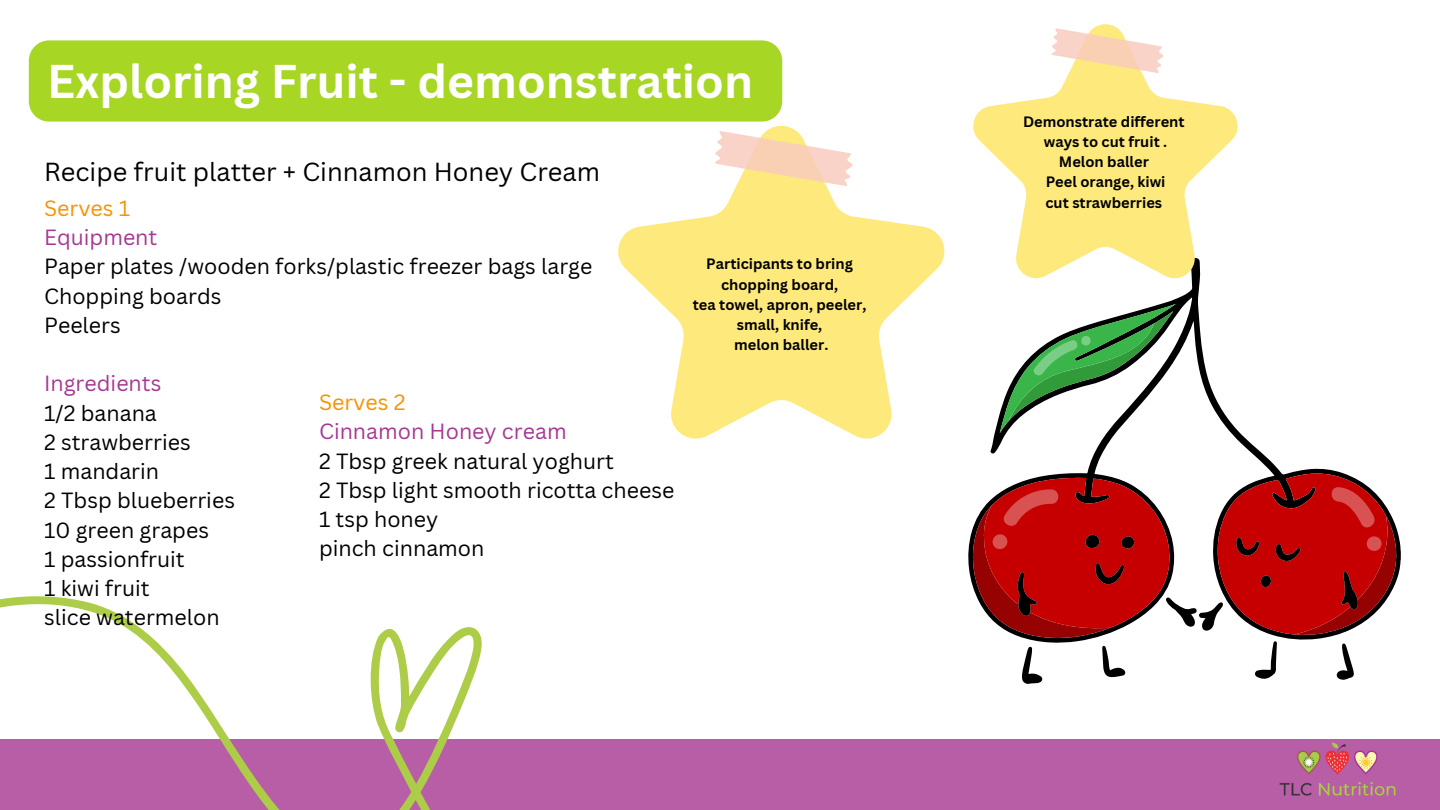
<style>
.page{position:relative;width:1440px;height:810px;background:#fff}
.page>*{position:absolute;margin:0;border:0;box-sizing:border-box;transform-origin:0 0}
.t1{font:700 46.1px "Canva Sans";color:#fff}
.t2{font:25.4px "Canva Sans";color:#000}
.t3{font:21.4px "Canva Sans";color:#000}
.t4{font:21.4px "Canva Sans";color:#a63892}
.t5{font:21.4px "Canva Sans";color:#fa9200}
.t6{font:700 14.6px "Canva Sans";color:#000}
</style>
<div class="page">
<div style="left:0;top:739px;width:1440px;height:71px;background:#b75ea6"></div>
<svg style="left:0;top:596px;width:482px;height:214px"></svg>
<img style="left:1279px;top:742px;width:117px;height:54px">
<svg style="left:968px;top:284px;width:433px;height:303px"></svg>
<svg style="left:973px;top:473px;width:425px;height:211px"></svg>
<svg style="left:1000px;top:304px;width:175px;height:129px"></svg>
<svg style="left:618px;top:126px;width:327px;height:313px;fill:#fee97c"></svg>
<svg style="left:715px;top:131px;width:138px;height:55px"></svg>
<svg style="left:973px;top:24px;width:265px;height:260px;fill:#fee97c"></svg>
<svg style="left:1051px;top:28px;width:113px;height:45px"></svg>
<div style="left:29px;top:40px;width:753px;height:82px;background:#a7d625"></div>
<p class="t1" style="left:47px;top:49px;width:707px">Exploring Fruit - demonstration</p>
<p class="t2" style="left:44px;top:154px;width:557px">Recipe fruit platter + Cinnamon Honey Cream</p>
<p class="t5" style="left:44px;top:193px;width:88px">Serves 1</p>
<p class="t4" style="left:44px;top:222px;width:115px">Equipment</p>
<p class="t3" style="left:44px;top:252px;width:550px">Paper plates /wooden forks/plastic freezer bags large</p>
<p class="t3" style="left:44px;top:281px;width:179px">Chopping boards</p>
<p class="t3" style="left:44px;top:310px;width:78px">Peelers</p>
<p class="t4" style="left:44px;top:369px;width:119px">Ingredients</p>
<p class="t3" style="left:44px;top:398px;width:114px">1/2 banana</p>
<p class="t3" style="left:44px;top:427px;width:148px">2 strawberries</p>
<p class="t3" style="left:44px;top:456px;width:117px">1 mandarin</p>
<p class="t3" style="left:44px;top:486px;width:192px">2 Tbsp blueberries</p>
<p class="t3" style="left:44px;top:515px;width:166px">10 green grapes</p>
<p class="t3" style="left:44px;top:544px;width:142px">1 passionfruit</p>
<p class="t3" style="left:44px;top:573px;width:107px">1 kiwi fruit</p>
<p class="t3" style="left:44px;top:603px;width:177px">slice watermelon</p>
<p class="t5" style="left:319px;top:387px;width:88px">Serves 2</p>
<p class="t4" style="left:319px;top:416px;width:249px">Cinnamon Honey cream</p>
<p class="t3" style="left:319px;top:446px;width:296px">2 Tbsp greek natural yoghurt</p>
<p class="t3" style="left:319px;top:475px;width:357px">2 Tbsp light smooth ricotta cheese</p>
<p class="t3" style="left:319px;top:504px;width:121px">1 tsp honey</p>
<p class="t3" style="left:319px;top:533px;width:167px">pinch cinnamon</p>
<p class="t6" style="left:706px;top:254px;width:148px">Participants to bring</p>
<p class="t6" style="left:721px;top:274px;width:119px">chopping board,</p>
<p class="t6" style="left:693px;top:294px;width:175px">tea towel, apron, peeler,</p>
<p class="t6" style="left:737px;top:314px;width:87px">small, knife,</p>
<p class="t6" style="left:734px;top:335px;width:96px">melon baller.</p>
<p class="t6" style="left:1023px;top:111px;width:163px">Demonstrate different</p>
<p class="t6" style="left:1044px;top:131px;width:125px">ways to cut fruit .</p>
<p class="t6" style="left:1059px;top:152px;width:91px">Melon baller</p>
<p class="t6" style="left:1046px;top:172px;width:121px">Peel orange, kiwi</p>
<p class="t6" style="left:1046px;top:192px;width:118px">cut strawberries</p>
</div>
